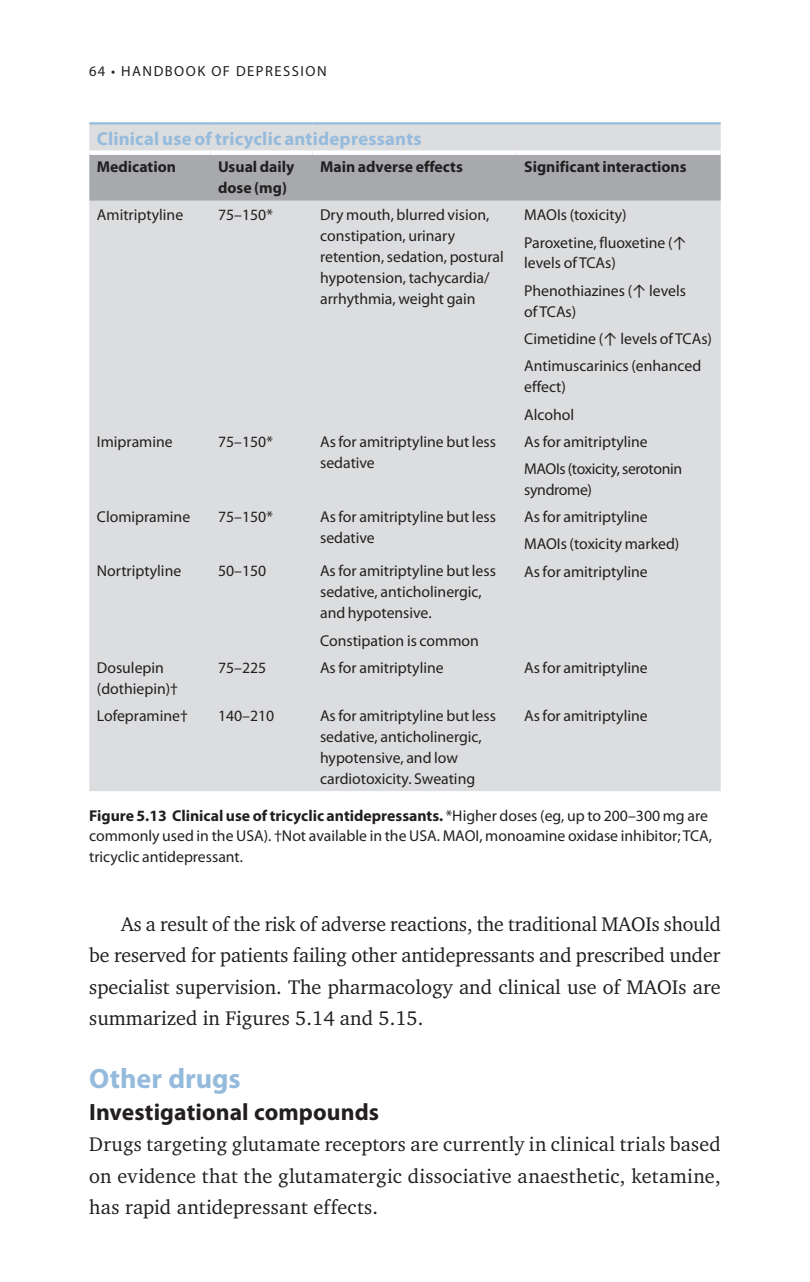
<style>
.page{position:relative;width:810px;height:1282px;background:#fff}
.page>*{position:absolute;margin:0;border:0;box-sizing:border-box;transform-origin:0 0}
.t1{font:700 28.12px "Myriad Pro";color:#95bbdc}
.t2{font:700 23.62px "Myriad Pro";letter-spacing:.005em;color:#231f20}
.t3{font:20.25px/31.5px "Charter BT Pro";color:#231f20;text-align:justify}
.t4{font:700 18.68px "Myriad Pro";letter-spacing:.01em;color:#95bbdc}
.t5{font:15.75px/20.9px "Myriad Pro";color:#231f20}
.t6{font:700 15.75px/20.9px "Myriad Pro";color:#231f20}
.t7{font:15.75px/27.2px "Myriad Pro";letter-spacing:-.02em;color:#231f20}
.t8{font:14.62px "Myriad Pro";letter-spacing:.1em;color:#231f20}
.s1{font-family:"Calibri"}
.s2{font-weight:700}
</style>
<div class="page">
<div style="left:89px;top:124px;width:632px;height:667px;background:#dcdddf"></div>
<div style="left:89px;top:155px;width:632px;height:46px;background:#a8a9ad"></div>
<hr style="left:89px;top:122px;width:121px;height:2px;background:#95bbdc">
<hr style="left:210px;top:122px;width:103px;height:2px;background:#95bbdc">
<hr style="left:313px;top:122px;width:204px;height:2px;background:#95bbdc">
<hr style="left:517px;top:122px;width:204px;height:2px;background:#95bbdc">
<div style="left:89px;top:150px;width:121px;height:5px;background:#fff"></div>
<div style="left:210px;top:150px;width:103px;height:5px;background:#fff"></div>
<div style="left:313px;top:150px;width:204px;height:5px;background:#fff"></div>
<div style="left:517px;top:150px;width:204px;height:5px;background:#fff"></div>
<p class="t8" style="left:89px;top:63px;width:239px">64 • Handbook of Depression</p>
<p class="t4" style="left:97px;top:128px;width:326px">Clinical use of tricyclic antidepressants</p>
<p class="t6" style="left:97px;top:157px;width:81px">Medication</p>
<p class="t6" style="left:218px;top:157px;width:78px">Usual daily dose (mg)</p>
<p class="t6" style="left:320px;top:157px;width:144px">Main adverse effects</p>
<p class="t6" style="left:524px;top:157px;width:164px">Significant interactions</p>
<p class="t5" style="left:97px;top:205px;width:88px">Amitriptyline</p>
<p class="t5" style="left:218px;top:205px;width:56px">75–150*</p>
<p class="t5" style="left:320px;top:205px;width:185px">Dry mouth, blurred vision, constipation, urinary retention, sedation, postural hypotension, tachycardia/ arrhythmia, weight gain</p>
<p class="t5" style="left:524px;top:202px;width:164px;line-height:27.2px">MAOIs (toxicity)<br>Paroxetine, fluoxetine (<span class="s1">↑</span></p>
<p class="t5" style="left:524px;top:250px;width:163px;line-height:27.2px">levels of TCAs)<br>Phenothiazines (<span class="s1">↑</span> levels</p>
<p class="t5" style="left:524px;top:298px;width:189px;line-height:27.2px">of TCAs)<br>Cimetidine (<span class="s1">↑</span> levels of TCAs)<br>Antimuscarinics (enhanced</p>
<p class="t5" style="left:524px;top:374px;width:52px;line-height:27.2px">effect)<br>Alcohol</p>
<p class="t5" style="left:97px;top:431px;width:77px">Imipramine</p>
<p class="t5" style="left:218px;top:431px;width:56px">75–150*</p>
<p class="t5" style="left:320px;top:431px;width:177px">As for amitriptyline but less sedative</p>
<p class="t7" style="left:524px;top:428px;width:160px">As for amitriptyline<br>MAOIs (toxicity, serotonin</p>
<p class="t7" style="left:524px;top:476px;width:69px">syndrome)</p>
<p class="t5" style="left:97px;top:507px;width:95px">Clomipramine</p>
<p class="t5" style="left:218px;top:507px;width:56px">75–150*</p>
<p class="t5" style="left:320px;top:507px;width:177px">As for amitriptyline but less sedative</p>
<p class="t5" style="left:524px;top:503px;width:157px;line-height:27.2px">As for amitriptyline<br>MAOIs (toxicity marked)</p>
<p class="t5" style="left:97px;top:561px;width:86px">Nortriptyline</p>
<p class="t5" style="left:218px;top:561px;width:50px">50–150</p>
<p class="t5" style="left:320px;top:561px;width:177px">As for amitriptyline but less sedative, anticholinergic, and hypotensive.</p>
<p class="t5" style="left:320px;top:630px;width:160px">Constipation is common</p>
<p class="t5" style="left:524px;top:561px;width:125px">As for amitriptyline</p>
<p class="t5" style="left:97px;top:657px;width:83px">Dosulepin (dothiepin)†</p>
<p class="t5" style="left:218px;top:657px;width:50px">75–225</p>
<p class="t5" style="left:320px;top:657px;width:125px">As for amitriptyline</p>
<p class="t5" style="left:524px;top:657px;width:125px">As for amitriptyline</p>
<p class="t5" style="left:97px;top:705px;width:93px">Lofepramine†</p>
<p class="t5" style="left:218px;top:705px;width:58px">140–210</p>
<p class="t5" style="left:320px;top:705px;width:177px">As for amitriptyline but less sedative, anticholinergic, hypotensive, and low cardiotoxicity. Sweating</p>
<p class="t5" style="left:524px;top:705px;width:125px">As for amitriptyline</p>
<p class="t5" style="left:89px;top:805px;width:625px"><span class="s2">Figure 5.13 Clinical use of tricyclic antidepressants.</span> *Higher doses (eg, up to 200–300 mg are commonly used in the USA). †Not available in the USA. MAOI, monoamine oxidase inhibitor; TCA, tricyclic antidepressant.</p>
<p class="t3" style="left:89px;top:908px;width:633px;text-indent:32px">As a result of the risk of adverse reactions, the traditional MAOIs should be reserved for patients failing other antidepressants and prescribed under specialist supervision. The pharmacology and clinical use of MAOIs are summarized in Figures 5.14 and 5.15.</p>
<h1 class="t1" style="left:89px;top:1063px;width:153px">Other drugs</h1>
<h2 class="t2" style="left:89px;top:1098px;width:291px">Investigational compounds</h2>
<p class="t3" style="left:89px;top:1128px;width:633px">Drugs targeting glutamate receptors are currently in clinical trials based on evidence that the glutamatergic dissociative anaesthetic, ketamine, has rapid antidepressant effects.</p>
</div>
